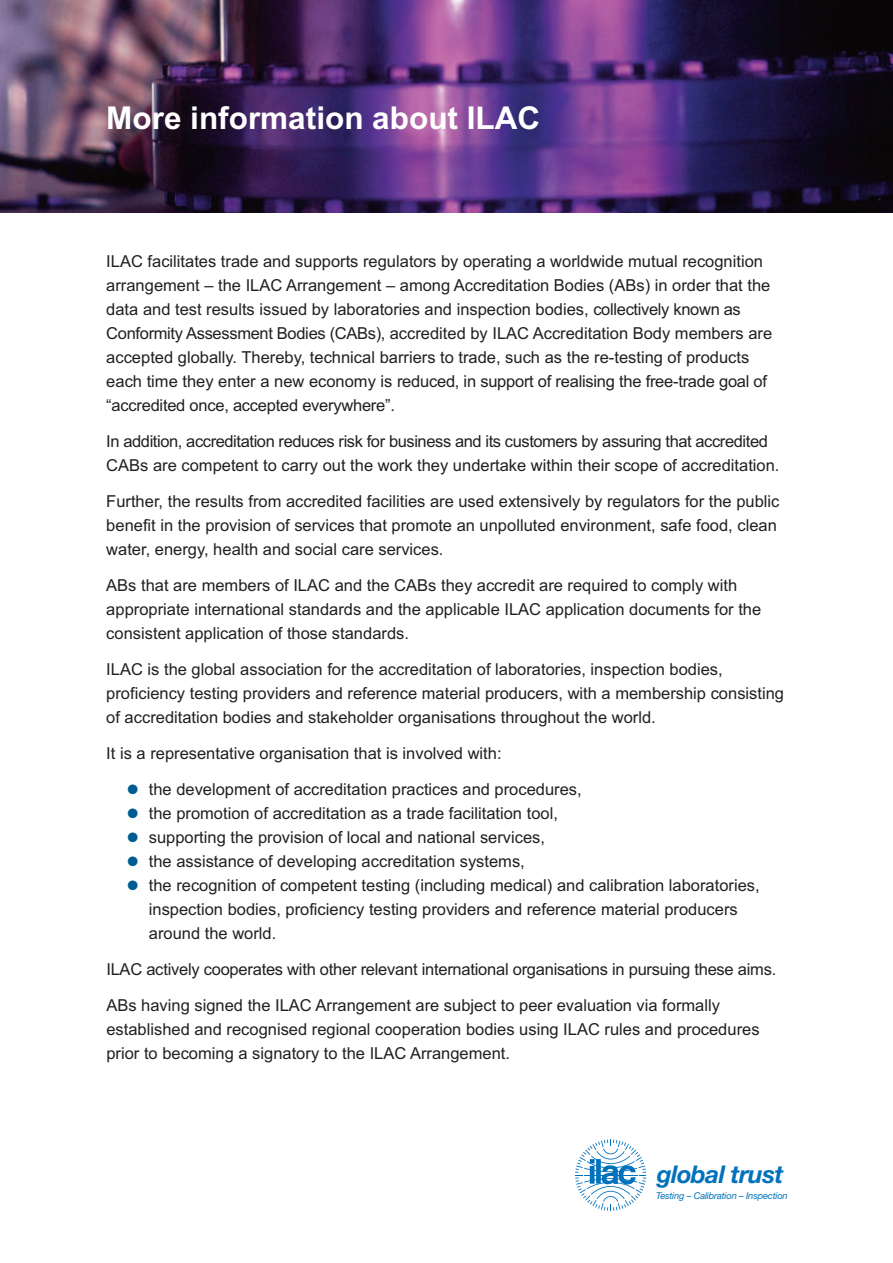
<style>
.page{position:relative;width:893px;height:1263px;background:#fff}
.page>*{position:absolute;margin:0;border:0;box-sizing:border-box;transform-origin:0 0}
.t1{font:700 31.5px "Arial";color:#fff}
.t2{font:italic 700 24.45px "Helvetica Neue";letter-spacing:-.025em;color:#0072bc}
.t3{font:16.5px/24px "Arial";color:#231f20}
.t4{font:16.5px/24px "Arial";letter-spacing:-.025em;color:#231f20}
.t5{font:italic 9.3px "Helvetica Neue";letter-spacing:-.02em;color:#0072bc}
.s1{color:#005b8f}
</style>
<div class="page">
<svg style="left:575px;top:1139px;width:71px;height:72px"></svg>
<img style="left:0;top:0;width:893px;height:213px">
<h1 class="t1" style="left:106px;top:100px;width:435px">More information about ILAC</h1>
<p class="t3" style="left:106px;top:249px;width:667px">ILAC facilitates trade and supports regulators by operating a worldwide mutual recognition arrangement – the ILAC Arrangement – among Accreditation Bodies (ABs) in order that the data and test results issued by laboratories and inspection bodies, collectively known as Conformity Assessment Bodies (CABs), accredited by ILAC Accreditation Body members are accepted globally. Thereby, technical barriers to trade, such as the re-testing of products each time they enter a new economy is reduced, in support of realising the free-trade goal of “accredited once, accepted everywhere”.</p>
<p class="t4" style="left:106px;top:429px;width:675px">In addition, accreditation reduces risk for business and its customers by assuring that accredited<br>CABs are competent to carry out the work they undertake within their scope of accreditation.</p>
<p class="t3" style="left:106px;top:489px;width:675px">Further, the results from accredited facilities are used extensively by regulators for the public benefit in the provision of services that promote an unpolluted environment, safe food, clean water, energy, health and social care services.</p>
<p class="t3" style="left:106px;top:573px;width:656px">ABs that are members of ILAC and the CABs they accredit are required to comply with appropriate international standards and the applicable ILAC application documents for the consistent application of those standards.</p>
<p class="t3" style="left:106px;top:657px;width:679px">ILAC is the global association for the accreditation of laboratories, inspection bodies, proficiency testing providers and reference material producers, with a membership consisting of accreditation bodies and stakeholder organisations throughout the world.</p>
<p class="t3" style="left:106px;top:741px;width:397px">It is a representative organisation that is involved with:</p>
<p class="t3" style="left:128px;top:777px;width:456px"><span class="s1">●</span> the development of accreditation practices and procedures,</p>
<p class="t3" style="left:128px;top:801px;width:432px"><span class="s1">●</span> the promotion of accreditation as a trade facilitation tool,</p>
<p class="t3" style="left:128px;top:825px;width:419px"><span class="s1">●</span> supporting the provision of local and national services,</p>
<p class="t3" style="left:128px;top:849px;width:399px"><span class="s1">●</span> the assistance of developing accreditation systems,</p>
<p class="t3" style="left:149px;top:873px;width:612px;text-indent:-21px"><span class="s1">●</span> the recognition of competent testing (including medical) and calibration laboratories, inspection bodies, proficiency testing providers and reference material producers around the world.</p>
<p class="t3" style="left:106px;top:951px;width:671px;line-height:36px">ILAC actively cooperates with other relevant international organisations in pursuing these aims.<br>ABs having signed the ILAC Arrangement are subject to peer evaluation via formally</p>
<p class="t3" style="left:106px;top:1017px;width:655px">established and recognised regional cooperation bodies using ILAC rules and procedures prior to becoming a signatory to the ILAC Arrangement.</p>
<h2 class="t2" style="left:657px;top:1166px;width:128px">global trust</h2>
<p class="t5" style="left:656px;top:1193px;width:133px">Testing – Calibration – Inspection</p>
</div>
